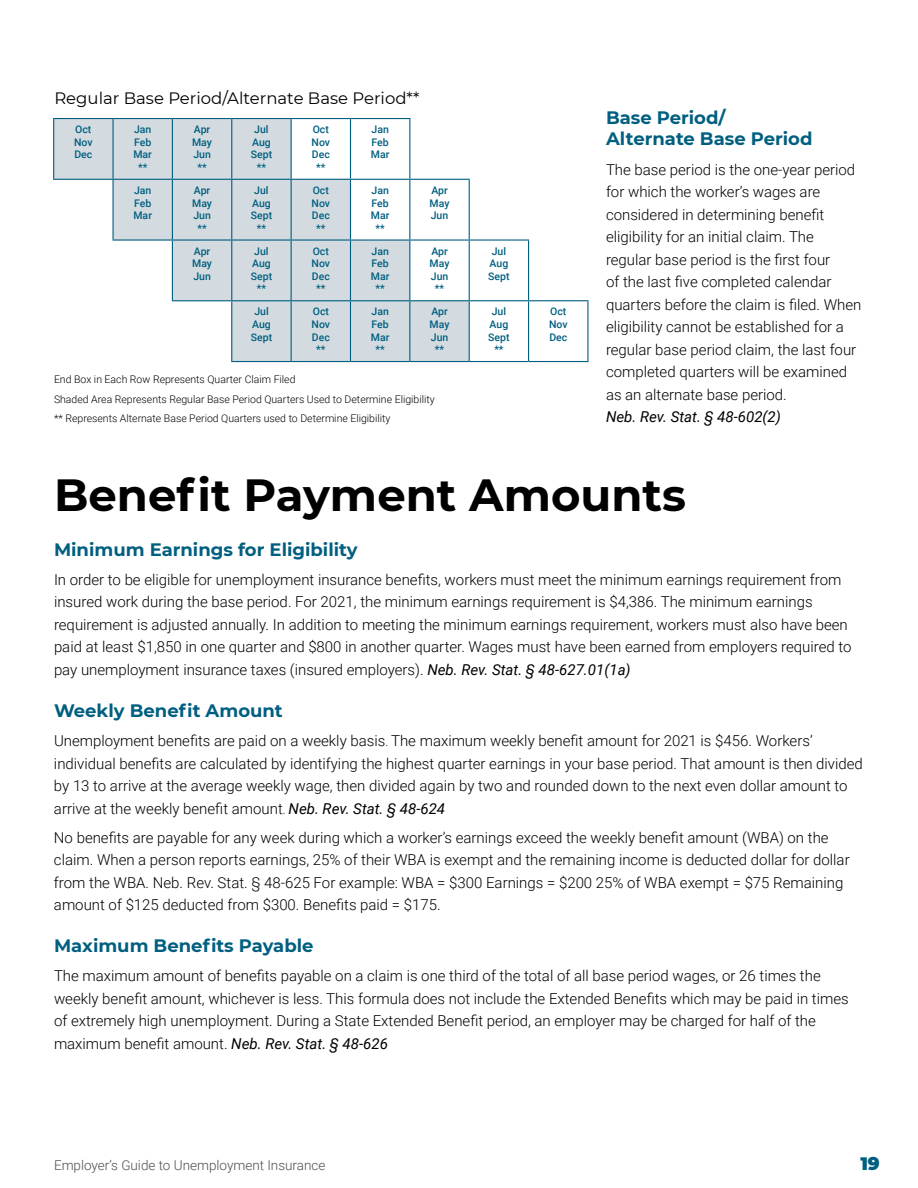
<style>
.page{position:relative;width:918px;height:1188px;background:#fff}
.page>*{position:absolute;margin:0;border:0;box-sizing:border-box;transform-origin:0 0}
.t1{font:700 45px "Montserrat";color:#000}
.t2{font:700 18px/21.6px "Montserrat";color:#005f80}
.t3{font:900 18px "Montserrat";color:#00607f}
.t4{font:16.5px "Montserrat";color:#000}
.t5{font:300 15px/22.5px "Roboto";color:#000}
.t6{font:italic 15px "Roboto";color:#000}
.t7{font:300 13.5px "Roboto";color:#4d4d4f}
.t8{font:500 10.5px/12.6px "Roboto";color:#005f80;text-align:center}
.t9{font:300 10.5px/19.4px "Roboto";color:#000}
.s1{font-weight:400;font-style:italic}
.s2{font-size:12px}
</style>
<div class="page">
<svg style="left:54px;top:119px;width:415px;height:242px;fill:#d3dbe0"></svg>
<hr style="left:53px;top:118px;width:60px;height:1px;background:#005f80">
<hr style="left:53px;top:119px;width:1px;height:60px;background:#005f80">
<hr style="left:113px;top:118px;width:59px;height:1px;background:#005f80">
<hr style="left:112px;top:119px;width:2px;height:60px;background:#005f80">
<hr style="left:172px;top:118px;width:60px;height:1px;background:#005f80">
<hr style="left:172px;top:119px;width:1px;height:60px;background:#005f80">
<hr style="left:232px;top:118px;width:59px;height:1px;background:#005f80">
<hr style="left:231px;top:119px;width:1px;height:60px;background:#005f80">
<hr style="left:291px;top:118px;width:59px;height:1px;background:#005f80">
<hr style="left:291px;top:119px;width:1px;height:60px;background:#005f80">
<hr style="left:350px;top:118px;width:60px;height:1px;background:#005f80">
<hr style="left:350px;top:119px;width:1px;height:60px;background:#005f80">
<hr style="left:409px;top:119px;width:1px;height:60px;background:#005f80">
<hr style="left:53px;top:179px;width:60px;height:1px;background:#005f80">
<hr style="left:113px;top:179px;width:59px;height:1px;background:#005f80">
<hr style="left:112px;top:180px;width:2px;height:59px;background:#005f80">
<hr style="left:172px;top:179px;width:60px;height:1px;background:#005f80">
<hr style="left:172px;top:180px;width:1px;height:59px;background:#005f80">
<hr style="left:232px;top:179px;width:59px;height:1px;background:#005f80">
<hr style="left:231px;top:180px;width:1px;height:59px;background:#005f80">
<hr style="left:291px;top:179px;width:59px;height:1px;background:#005f80">
<hr style="left:291px;top:180px;width:1px;height:59px;background:#005f80">
<hr style="left:350px;top:179px;width:60px;height:1px;background:#005f80">
<hr style="left:350px;top:180px;width:1px;height:59px;background:#005f80">
<hr style="left:410px;top:179px;width:60px;height:1px;background:#005f80">
<hr style="left:409px;top:180px;width:1px;height:59px;background:#005f80">
<hr style="left:469px;top:180px;width:1px;height:59px;background:#005f80">
<hr style="left:112px;top:239px;width:60px;height:2px;background:#005f80">
<hr style="left:172px;top:239px;width:60px;height:2px;background:#005f80">
<hr style="left:172px;top:241px;width:1px;height:59px;background:#005f80">
<hr style="left:232px;top:239px;width:59px;height:2px;background:#005f80">
<hr style="left:231px;top:241px;width:1px;height:59px;background:#005f80">
<hr style="left:291px;top:239px;width:59px;height:2px;background:#005f80">
<hr style="left:291px;top:241px;width:1px;height:59px;background:#005f80">
<hr style="left:350px;top:239px;width:60px;height:2px;background:#005f80">
<hr style="left:350px;top:241px;width:1px;height:59px;background:#005f80">
<hr style="left:410px;top:239px;width:59px;height:2px;background:#005f80">
<hr style="left:409px;top:241px;width:1px;height:59px;background:#005f80">
<hr style="left:469px;top:239px;width:60px;height:2px;background:#005f80">
<hr style="left:469px;top:241px;width:1px;height:59px;background:#005f80">
<hr style="left:528px;top:241px;width:1px;height:59px;background:#005f80">
<hr style="left:172px;top:300px;width:60px;height:1px;background:#005f80">
<hr style="left:232px;top:300px;width:59px;height:1px;background:#005f80">
<hr style="left:231px;top:301px;width:1px;height:60px;background:#005f80">
<hr style="left:291px;top:300px;width:59px;height:1px;background:#005f80">
<hr style="left:291px;top:301px;width:1px;height:60px;background:#005f80">
<hr style="left:350px;top:300px;width:60px;height:1px;background:#005f80">
<hr style="left:350px;top:301px;width:1px;height:60px;background:#005f80">
<hr style="left:410px;top:300px;width:59px;height:1px;background:#005f80">
<hr style="left:409px;top:301px;width:1px;height:60px;background:#005f80">
<hr style="left:469px;top:300px;width:60px;height:1px;background:#005f80">
<hr style="left:469px;top:301px;width:1px;height:60px;background:#005f80">
<hr style="left:529px;top:300px;width:59px;height:1px;background:#005f80">
<hr style="left:528px;top:301px;width:1px;height:60px;background:#005f80">
<hr style="left:587px;top:301px;width:1px;height:60px;background:#005f80">
<hr style="left:231px;top:361px;width:60px;height:1px;background:#005f80">
<hr style="left:291px;top:361px;width:59px;height:1px;background:#005f80">
<hr style="left:350px;top:361px;width:60px;height:1px;background:#005f80">
<hr style="left:410px;top:361px;width:59px;height:1px;background:#005f80">
<hr style="left:469px;top:361px;width:60px;height:1px;background:#005f80">
<hr style="left:529px;top:361px;width:59px;height:1px;background:#005f80">
<p class="t4" style="left:54px;top:87px;width:367px">Regular Base Period/Alternate Base Period**</p>
<p class="t8" style="left:74px;top:123px;width:20px;text-align:justify">Oct Nov Dec</p>
<p class="t8" style="left:133px;top:123px;width:20px">Jan<br>Feb<br>Mar **</p>
<p class="t8" style="left:192px;top:123px;width:21px">Apr<br>May<br>Jun **</p>
<p class="t8" style="left:251px;top:123px;width:23px">Jul<br>Aug<br>Sept **</p>
<p class="t8" style="left:312px;top:123px;width:20px">Oct<br>Nov<br>Dec **</p>
<p class="t8" style="left:371px;top:123px;width:20px;text-align:justify">Jan Feb Mar</p>
<p class="t8" style="left:133px;top:183px;width:20px;text-align:justify">Jan Feb Mar</p>
<p class="t8" style="left:192px;top:183px;width:21px">Apr<br>May<br>Jun **</p>
<p class="t8" style="left:251px;top:183px;width:23px">Jul<br>Aug<br>Sept **</p>
<p class="t8" style="left:312px;top:183px;width:20px">Oct<br>Nov<br>Dec **</p>
<p class="t8" style="left:371px;top:183px;width:20px">Jan<br>Feb<br>Mar **</p>
<p class="t8" style="left:430px;top:183px;width:21px;text-align:left">Apr<br>May<br>Jun</p>
<p class="t8" style="left:192px;top:244px;width:21px;text-align:left">Apr<br>May<br>Jun</p>
<p class="t8" style="left:251px;top:244px;width:23px">Jul<br>Aug<br>Sept **</p>
<p class="t8" style="left:312px;top:244px;width:20px">Oct<br>Nov<br>Dec **</p>
<p class="t8" style="left:371px;top:244px;width:20px">Jan<br>Feb<br>Mar **</p>
<p class="t8" style="left:430px;top:244px;width:21px">Apr<br>May<br>Jun **</p>
<p class="t8" style="left:488px;top:244px;width:23px">Jul<br>Aug<br>Sept</p>
<p class="t8" style="left:251px;top:305px;width:23px">Jul<br>Aug<br>Sept</p>
<p class="t8" style="left:312px;top:305px;width:20px">Oct<br>Nov<br>Dec **</p>
<p class="t8" style="left:371px;top:305px;width:20px">Jan<br>Feb<br>Mar **</p>
<p class="t8" style="left:430px;top:305px;width:21px">Apr<br>May<br>Jun **</p>
<p class="t8" style="left:488px;top:305px;width:23px">Jul<br>Aug<br>Sept **</p>
<p class="t8" style="left:549px;top:305px;width:20px;text-align:justify">Oct Nov Dec</p>
<p class="t9" style="left:54px;top:370px;width:382px">End Box in Each Row Represents Quarter Claim Filed<br>Shaded Area Represents Regular Base Period Quarters Used to Determine Eligibility ** Represents Alternate Base Period Quarters used to Determine Eligibility</p>
<p class="t2" style="left:606px;top:106px;width:208px">Base Period/<br>Alternate Base Period</p>
<p class="t5" style="left:606px;top:158px;width:257px">The base period is the one-year period for which the worker’s wages are considered in determining benefit eligibility for an initial claim. The regular base period is the first four<br>of the last five completed calendar quarters before the claim is filed. When eligibility cannot be established for a regular base period claim, the last four completed quarters will be examined as an alternate base period.</p>
<p class="t6" style="left:606px;top:406px;width:177px">Neb. Rev. Stat. § 48-602(2)</p>
<h1 class="t1" style="left:54px;top:463px;width:634px">Benefit Payment Amounts</h1>
<p class="t2" style="left:54px;top:538px;width:305px">Minimum Earnings for Eligibility</p>
<p class="t5" style="left:54px;top:568px;width:799px">In order to be eligible for unemployment insurance benefits, workers must meet the minimum earnings requirement from insured work during the base period. For 2021, the minimum earnings requirement is $4,386. The minimum earnings requirement is adjusted annually. In addition to meeting the minimum earnings requirement, workers must also have been paid at least $1,850 in one quarter and $800 in another quarter. Wages must have been earned from employers required to pay unemployment insurance taxes (insured employers). <span class="s1">Neb. Rev. Stat. § 48-627.01(1a)</span></p>
<p class="t2" style="left:54px;top:699px;width:230px">Weekly Benefit Amount</p>
<p class="t5" style="left:54px;top:729px;width:810px">Unemployment benefits are paid on a weekly basis<span class="s2">.</span> The maximum weekly benefit amount for 2021 is $456. Workers’ individual benefits are calculated by identifying the highest quarter earnings in your base period. That amount is then divided by 13 to arrive at the average weekly wage, then divided again by two and rounded down to the next even dollar amount to arrive at the weekly benefit amount<span class="s2">.</span> <span class="s1">Neb. Rev. Stat. § 48-624</span></p>
<p class="t5" style="left:54px;top:826px;width:797px">No benefits are payable for any week during which a worker’s earnings exceed the weekly benefit amount (WBA) on the claim. When a person reports earnings, 25% of their WBA is exempt and the remaining income is deducted dollar for dollar from the WBA. Neb. Rev. Stat. § 48-625 For example: WBA = $300 Earnings = $200 25% of WBA exempt = $75 Remaining amount of $125 deducted from $300. Benefits paid = $175.</p>
<p class="t2" style="left:54px;top:934px;width:261px">Maximum Benefits Payable</p>
<p class="t5" style="left:54px;top:964px;width:796px">The maximum amount of benefits payable on a claim is one third of the total of all base period wages, or 26 times the weekly benefit amount, whichever is less. This formula does not include the Extended Benefits which may be paid in times of extremely high unemployment. During a State Extended Benefit period, an employer may be charged for half of the maximum benefit amount. <span class="s1">Neb. Rev. Stat. § 48-626</span></p>
<p class="t7" style="left:54px;top:1156px;width:273px">Employer’s Guide to Unemployment Insurance</p>
<p class="t3" style="left:860px;top:1150px;width:21px">19</p>
</div>
